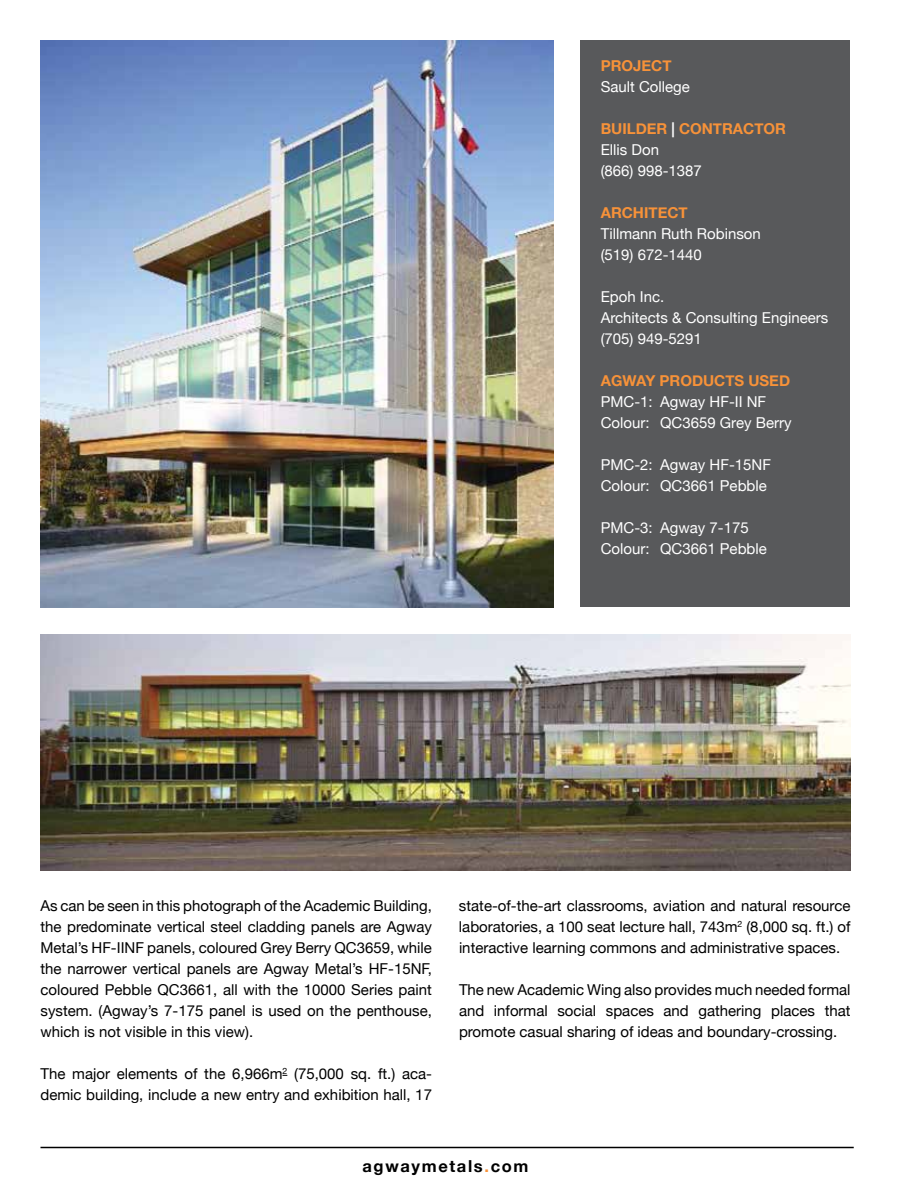
<style>
.page{position:relative;width:918px;height:1188px;background:#fff}
.page>*{position:absolute;margin:0;border:0;box-sizing:border-box;transform-origin:0 0}
.t1{font:700 16.5px "Helvetica Neue";letter-spacing:.1em;color:#000}
.t2{font:15px/21px "Helvetica Neue";color:#000;text-align:justify}
.t3{font:15px/21px "Helvetica Neue";color:#fff}
.t4{font:700 15px "Helvetica Neue";color:#f79239}
.s1{font-weight:700;color:#f79239}
.s2{font-weight:700}
.s3{color:#f79239}
</style>
<div class="page">
<div style="left:580px;top:40px;width:270px;height:568px;background:#58595b"></div>
<img style="left:40px;top:40px;width:514px;height:568px">
<img style="left:40px;top:634px;width:810px;height:236px">
<hr style="left:40px;top:1147px;width:814px;height:1px;background:#000">
<p class="t4" style="left:601px;top:54px;width:72px">PROJECT</p>
<p class="t3" style="left:601px;top:77px;width:91px">Sault College</p>
<p class="t3" style="left:601px;top:119px;width:187px"><span class="s1">BUILDER</span> <span class="s2">|</span> <span class="s1">CONTRACTOR<br></span>Ellis Don<br>(866) 998-1387</p>
<p class="t4" style="left:601px;top:201px;width:88px">ARCHITECT</p>
<p class="t3" style="left:601px;top:224px;width:162px">Tillmann Ruth Robinson (519) 672-1440</p>
<p class="t3" style="left:601px;top:287px;width:229px">Epoh Inc.<br>Architects &amp; Consulting Engineers (705) 949-5291</p>
<p class="t4" style="left:601px;top:369px;width:191px">AGWAY PRODUCTS USED</p>
<p class="t3" style="left:601px;top:392px;width:192px">PMC-1: Agway HF-II NF<br>Colour: QC3659 Grey Berry</p>
<p class="t3" style="left:601px;top:455px;width:172px">PMC-2: Agway HF-15NF<br>Colour: QC3661 Pebble</p>
<p class="t3" style="left:601px;top:518px;width:168px">PMC-3: Agway 7-175<br>Colour: QC3661 Pebble</p>
<p class="t2" style="left:40px;top:896px;width:393px">As can be seen in this photograph of the Academic Building, the predominate vertical steel cladding panels are Agway Metal’s HF-IINF panels, coloured Grey Berry QC3659, while the narrower vertical panels are Agway Metal’s HF-15NF, coloured Pebble QC3661, all with the 10000 Series paint system. (Agway’s 7-175 panel is used on the penthouse, which is not visible in this view).</p>
<p class="t2" style="left:40px;top:1064px;width:393px">The major elements of the 6,966m<sup>2</sup> (75,000 sq. ft.) aca&shy;demic building, include a new entry and exhibition hall, 17</p>
<p class="t2" style="left:459px;top:896px;width:393px">state-of-the-art classrooms, aviation and natural resource laboratories, a 100 seat lecture hall, 743m<sup>2</sup> (8,000 sq. ft.) of interactive learning commons and administrative spaces.</p>
<p class="t2" style="left:459px;top:980px;width:393px">The new Academic Wing also provides much needed formal and informal social spaces and gathering places that promote casual sharing of ideas and boundary-crossing.</p>
<p class="t1" style="left:362px;top:1154px;width:168px">AGWAYMETALS<span class="s3">.</span>COM</p>
</div>
